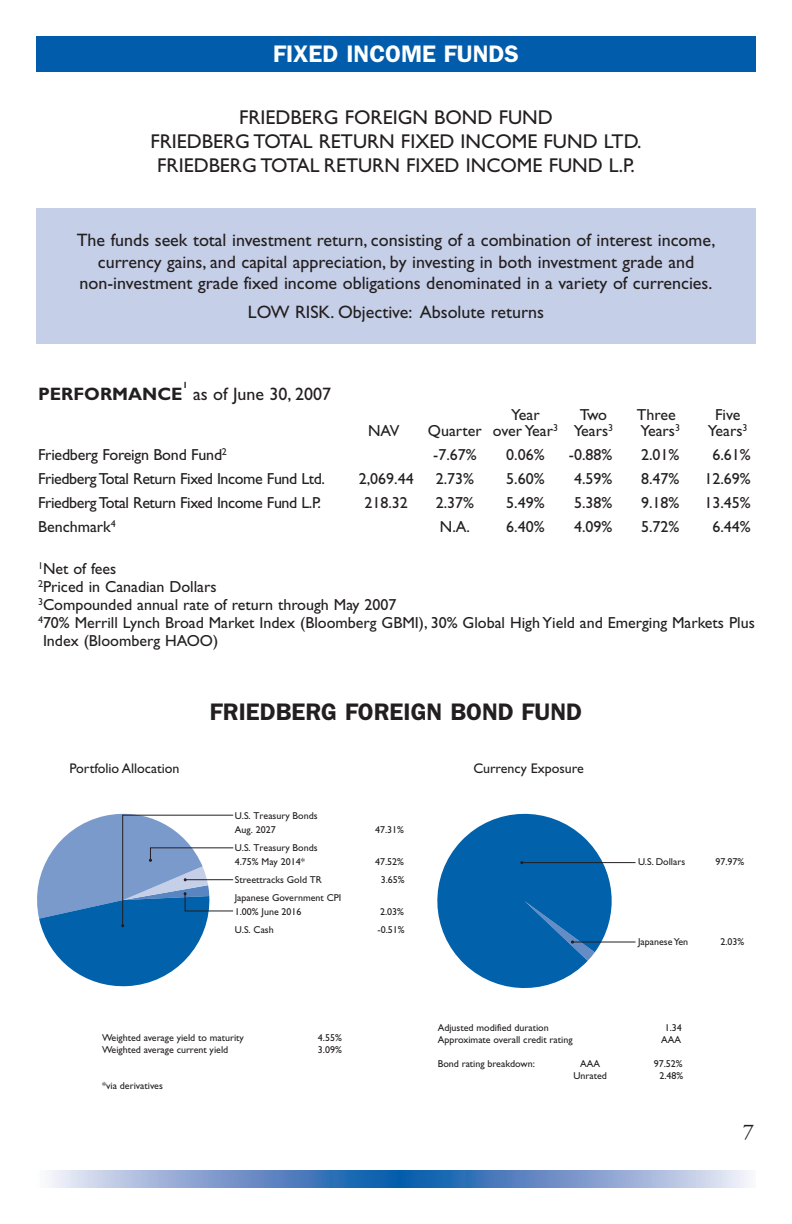
<style>
.page{position:relative;width:792px;height:1224px;background:#fff}
.page>*{position:absolute;margin:0;border:0;box-sizing:border-box;transform-origin:0 0}
.t1{font:600 24px "Franklin Gothic";color:#231f20}
.t2{font:600 24px "Franklin Gothic";color:#fff}
.t3{font:20px/24px "Gill Sans";color:#231f20;text-align:center}
.t4{font:18px/21.6px "Gill Sans";color:#231f20;text-align:center}
.t5{font:700 18px "Gill Sans";color:#231f20}
.t6{font:16px "Gill Sans";color:#231f20}
.t7{font:16px "Gill Sans";letter-spacing:-.025em;color:#231f20}
.t8{font:14px "Gill Sans";color:#231f20}
.t9{font:10px/14px "Gill Sans";color:#231f20}
.t10{font:700 9px "Gill Sans";color:#231f20}
.s1{color:#fff}
</style>
<div class="page">
<svg style="left:49px;top:1170px;width:701px;height:18px;background:#799ccd"></svg>
<div style="left:36px;top:208px;width:720px;height:136px;background:#c6cfe8"></div>
<div style="left:36px;top:36px;width:720px;height:36px;background:#015dab"></div>
<hr style="left:522px;top:862px;width:114px;height:1px;background:#231f20">
<hr style="left:573px;top:942px;width:63px;height:1px;background:#231f20">
<svg style="left:437px;top:813px;width:184px;height:175px"></svg>
<svg style="left:37px;top:813px;width:197px;height:174px"></svg>
<h1 class="t2" style="left:273px;top:45px;width:247px">FIXED INCOME FUNDS</h1>
<p class="t3" style="left:150px;top:107px;width:493px">FRIEDBERG FOREIGN BOND FUND<br>FRIEDBERG TOTAL RETURN FIXED INCOME FUND LTD.<br>FRIEDBERG TOTAL RETURN FIXED INCOME FUND L.P.</p>
<p class="t4" style="left:77px;top:231px;width:640px">The funds seek total investment return, consisting of a combination of interest income, currency gains, and capital appreciation, by investing in both investment grade and non-investment grade fixed income obligations denominated in a variety of currencies.</p>
<p class="t4" style="left:248px;top:303px;width:298px">LOW RISK. Objective: Absolute returns</p>
<p class="t10" style="left:183px;top:382px;width:6px">1</p>
<p class="t4" style="left:193px;top:385px;width:139px">as of June 30, 2007</p>
<p class="t5" style="left:38px;top:388px;width:146px">PERFORMANCE</p>
<p class="t6" style="left:511px;top:409px;width:30px">Year</p>
<p class="t6" style="left:580px;top:409px;width:29px">Two</p>
<p class="t6" style="left:637px;top:409px;width:48px">Three<span class="s1">e</span></p>
<p class="t6" style="left:715px;top:409px;width:27px">Five</p>
<p class="t6" style="left:368px;top:425px;width:33px">NAV</p>
<p class="t6" style="left:428px;top:425px;width:187px">Quarter over Year<sup>3</sup> Years<sup>3</sup></p>
<p class="t6" style="left:640px;top:425px;width:41px">Years<sup>3</sup></p>
<p class="t6" style="left:708px;top:425px;width:41px">Years<sup>3</sup></p>
<p class="t6" style="left:38px;top:449px;width:190px">Friedberg Foreign Bond Fund<sup>2</sup></p>
<p class="t6" style="left:433px;top:449px;width:45px">-7.67%</p>
<p class="t6" style="left:506px;top:449px;width:40px">0.06%</p>
<p class="t6" style="left:569px;top:449px;width:45px">-0.88%</p>
<p class="t6" style="left:641px;top:449px;width:40px">2.01%</p>
<p class="t6" style="left:712px;top:449px;width:40px">6.61%</p>
<p class="t7" style="left:38px;top:473px;width:289px">Friedberg Total Return Fixed Income Fund Ltd.</p>
<p class="t6" style="left:359px;top:473px;width:57px">2,069.44</p>
<p class="t6" style="left:436px;top:473px;width:40px">2.73%</p>
<p class="t6" style="left:506px;top:473px;width:40px">5.60%</p>
<p class="t6" style="left:574px;top:473px;width:40px">4.59%</p>
<p class="t6" style="left:641px;top:473px;width:40px">8.47%</p>
<p class="t6" style="left:704px;top:473px;width:48px">12.69%</p>
<p class="t7" style="left:38px;top:497px;width:284px">Friedberg Total Return Fixed Income Fund L.P.</p>
<p class="t6" style="left:364px;top:497px;width:45px">218.32</p>
<p class="t6" style="left:436px;top:497px;width:40px">2.37%</p>
<p class="t6" style="left:506px;top:497px;width:40px">5.49%</p>
<p class="t6" style="left:574px;top:497px;width:40px">5.38%</p>
<p class="t6" style="left:641px;top:497px;width:40px">9.18%</p>
<p class="t6" style="left:704px;top:497px;width:48px">13.45%</p>
<p class="t6" style="left:38px;top:521px;width:79px">Benchmark<sup>4</sup></p>
<p class="t6" style="left:440px;top:521px;width:32px">N.A.</p>
<p class="t6" style="left:506px;top:521px;width:40px">6.40%</p>
<p class="t6" style="left:574px;top:521px;width:40px">4.09%</p>
<p class="t6" style="left:641px;top:521px;width:40px">5.72%</p>
<p class="t6" style="left:712px;top:521px;width:40px">6.44%</p>
<p class="t6" style="left:38px;top:563px;width:80px"><sup>1</sup>Net of fees</p>
<p class="t6" style="left:38px;top:581px;width:180px"><sup>2</sup>Priced in Canadian Dollars</p>
<p class="t6" style="left:38px;top:599px;width:360px"><sup>3</sup>Compounded annual rate of return through May 2007</p>
<p class="t6" style="left:38px;top:617px;width:718px"><sup>4</sup>70% Merrill Lynch Broad Market Index (Bloomberg GBMI), 30% Global High Yield and Emerging Markets Plus</p>
<p class="t6" style="left:43px;top:635px;width:177px">Index (Bloomberg HAOO)</p>
<p class="t8" style="left:69px;top:763px;width:112px">Portfolio Allocation</p>
<h1 class="t1" style="left:210px;top:704px;width:374px">FRIEDBERG FOREIGN BOND FUND</h1>
<p class="t9" style="left:235px;top:810px;width:84px">U.S. Treasury Bonds<br>Aug. 2027</p>
<p class="t9" style="left:235px;top:842px;width:84px">U.S. Treasury Bonds<br>4.75% May 2014*</p>
<p class="t9" style="left:375px;top:824px;width:30px">47.31%</p>
<p class="t9" style="left:375px;top:856px;width:30px">47.52%</p>
<p class="t9" style="left:235px;top:874px;width:89px">Streettracks Gold TR</p>
<p class="t9" style="left:381px;top:874px;width:25px">3.65%</p>
<p class="t9" style="left:235px;top:892px;width:108px">Japanese Government CPI<br>1.00% June 2016</p>
<p class="t9" style="left:380px;top:906px;width:25px">2.03%</p>
<p class="t9" style="left:235px;top:924px;width:41px">U.S. Cash</p>
<p class="t9" style="left:378px;top:924px;width:29px">-0.51%</p>
<p class="t8" style="left:473px;top:763px;width:112px">Currency Exposure</p>
<p class="t9" style="left:638px;top:856px;width:49px">U.S. Dollars</p>
<p class="t9" style="left:715px;top:856px;width:30px">97.97%</p>
<p class="t9" style="left:638px;top:936px;width:52px">Japanese Yen</p>
<p class="t9" style="left:720px;top:936px;width:25px">2.03%</p>
<p class="t9" style="left:102px;top:1032px;width:143px">Weighted average yield to maturity</p>
<p class="t9" style="left:318px;top:1032px;width:25px">4.55%</p>
<p class="t9" style="left:102px;top:1044px;width:128px">Weighted average current yield</p>
<p class="t9" style="left:318px;top:1044px;width:25px">3.09%</p>
<p class="t9" style="left:102px;top:1080px;width:62px">*via derivatives</p>
<p class="t9" style="left:438px;top:1022px;width:113px">Adjusted modified duration</p>
<p class="t9" style="left:665px;top:1022px;width:19px">1.34</p>
<p class="t9" style="left:438px;top:1034px;width:136px">Approximate overall credit rating</p>
<p class="t9" style="left:661px;top:1034px;width:22px">AAA</p>
<p class="t9" style="left:438px;top:1058px;width:99px">Bond rating breakdown:</p>
<p class="t9" style="left:580px;top:1058px;width:22px">AAA</p>
<p class="t9" style="left:654px;top:1058px;width:30px">97.52%</p>
<p class="t9" style="left:573px;top:1070px;width:35px">Unrated</p>
<p class="t9" style="left:659px;top:1070px;width:25px">2.48%</p>
</div>
